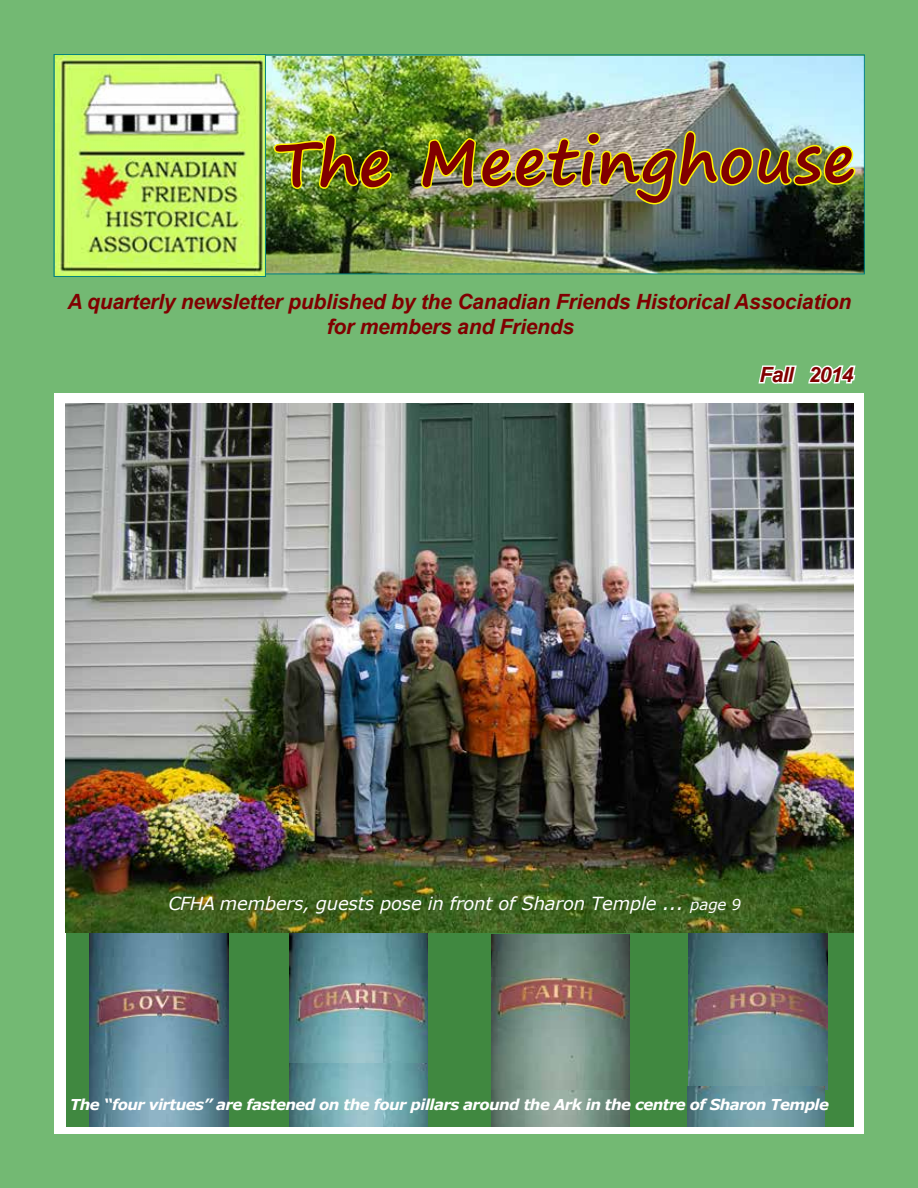
<style>
.page{position:relative;width:918px;height:1188px;background:#fff}
.page>*{position:absolute;margin:0;border:0;box-sizing:border-box;transform-origin:0 0}
.t1{font:700 63px "Segoe Print";letter-spacing:.02em;color:#800000}
.t2{font:italic 700 21px/25.2px "Arial";letter-spacing:-.01em;color:#800000}
.t3{font:italic 700 21px "Arial";letter-spacing:-.03em;color:#800000}
.t4{font:italic 18px "Verdana";letter-spacing:-.01em;color:#fff}
.t5{font:italic 700 15px "Verdana";letter-spacing:-.04em;color:#fff}
.s1{font-size:19.5px}
.s2{font-size:15px}
</style>
<div class="page">
<div style="left:66px;top:933px;width:788px;height:193px;background:#408840"></div>
<div style="left:0;top:0;width:918px;height:392px;background:#73b973"></div>
<img style="left:267px;top:56px;width:596px;height:216px">
<div style="left:265px;top:54px;width:600px;height:220px;border:1px solid #008080"></div>
<div style="left:54px;top:1134px;width:812px;height:54px;background:#73b973"></div>
<div style="left:0;top:361px;width:54px;height:827px;background:#73b973"></div>
<div style="left:864px;top:361px;width:54px;height:827px;background:#73b973"></div>
<svg style="left:758px;top:365px;width:39px;height:19px"></svg>
<svg style="left:808px;top:365px;width:48px;height:19px"></svg>
<img style="left:272px;top:132px;width:121px;height:59px">
<img style="left:419px;top:125px;width:438px;height:81px">
<img style="left:56px;top:56px;width:208px;height:219px">
<div style="left:54px;top:54px;width:212px;height:223px;border:1px solid #008080"></div>
<img style="left:66px;top:404px;width:787px;height:529px">
<img style="left:90px;top:933px;width:138px;height:193px">
<img style="left:689px;top:933px;width:138px;height:156px">
<img style="left:491px;top:934px;width:139px;height:192px">
<img style="left:289px;top:933px;width:139px;height:131px">
<img style="left:289px;top:1064px;width:139px;height:62px">
<img style="left:687px;top:1087px;width:138px;height:39px">
<h1 class="t1" style="left:275px;top:104px;width:583px">The Meetinghouse</h1>
<p class="t2" style="left:327px;top:290px;width:526px;text-indent:-259px">A quarterly newsletter published by the Canadian Friends Historical Association for members and Friends</p>
<p class="t3" style="left:760px;top:361px;width:96px">Fall 2014</p>
<p class="t4" style="left:168px;top:891px;width:574px">CFHA members, guests pose in front of Sharon Temple <span class="s1">...</span> <span class="s2">page 9</span></p>
<p class="t5" style="left:70px;top:1093px;width:760px">The “four virtues” are fastened on the four pillars around the Ark in the centre of Sharon Temple</p>
</div>
